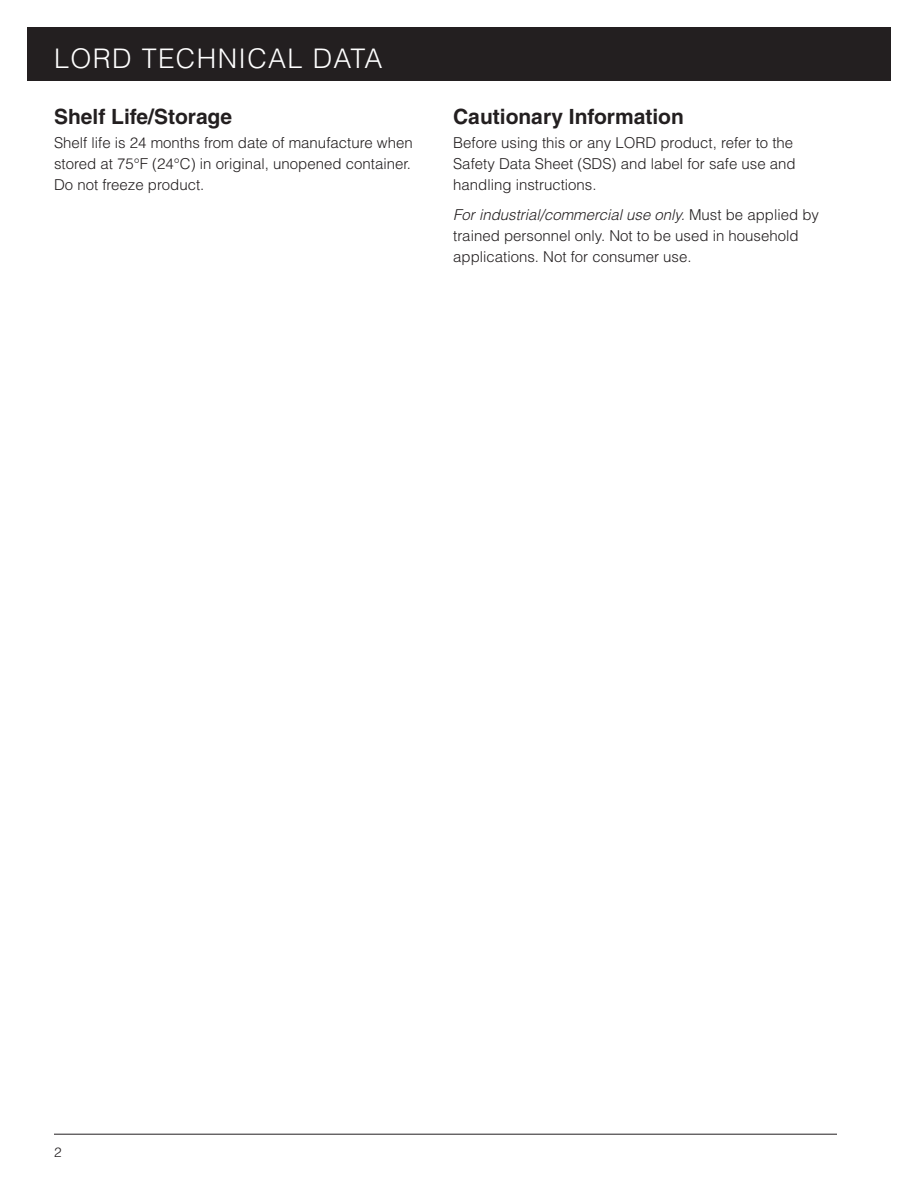
<style>
.page{position:relative;width:918px;height:1188px;background:#fff}
.page>*{position:absolute;margin:0;border:0;box-sizing:border-box;transform-origin:0 0}
.t1{font:300 27px "Helvetica";letter-spacing:.05em;color:#fff}
.Paragraph_Headline{font:700 21px "Helvetica";color:#231f20}
.Body_Copy{font:300 15px/21px "Helvetica";color:#231f20}
.t2{font:300 13.5px "Helvetica";color:#231f20}
.s1{font-style:italic}
</style>
<div class="page">
<div style="left:27px;top:27px;width:864px;height:54px;background:#231f20"></div>
<hr style="left:54px;top:1134px;width:783px;height:1px;background:#231f20">
<h1 class="t1" style="left:54px;top:41px;width:330px">LORD TECHNICAL DATA</h1>
<p class="Paragraph_Headline" style="left:54px;top:104px;width:180px">Shelf Life/Storage</p>
<p class="Body_Copy" style="left:54px;top:132px;width:360px;text-align:justify">Shelf life is 24 months from date of manufacture when stored at 75°F (24°C) in original, unopened container.<br>Do not freeze product.</p>
<p class="Paragraph_Headline" style="left:453px;top:104px;width:232px">Cautionary Information</p>
<p class="Body_Copy" style="left:453px;top:132px;width:344px">Before using this or any LORD product, refer to the<br>Safety Data Sheet (SDS) and label for safe use and handling instructions.</p>
<p class="Body_Copy" style="left:453px;top:204px;width:367px"><span class="s1">For industrial/commercial use only.</span> Must be applied by trained personnel only. Not to be used in household applications. Not for consumer use.</p>
<p class="t2" style="left:54px;top:1144px;width:9px">2</p>
</div>
